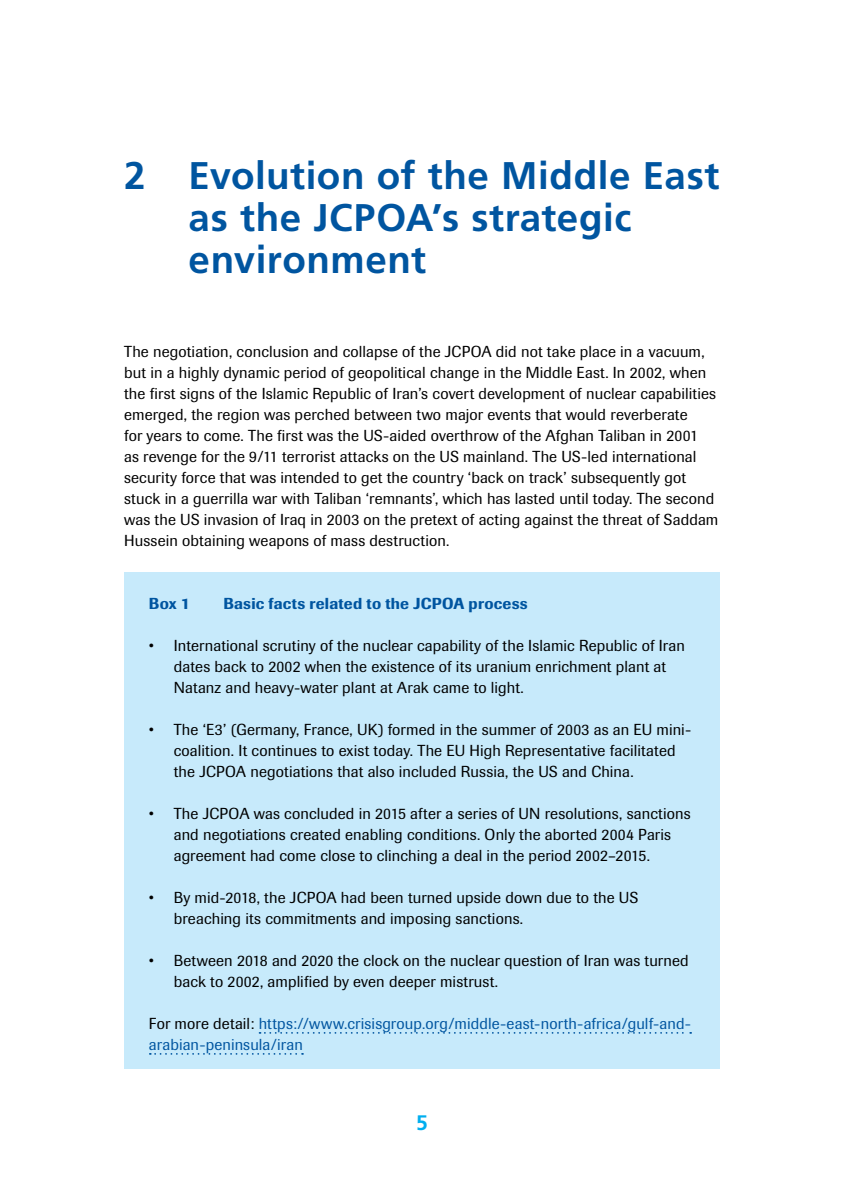
<style>
.page{position:relative;width:844px;height:1191px;background:#fff}
.page>*{position:absolute;margin:0;border:0;box-sizing:border-box;transform-origin:0 0}
.t1{font:700 38.5px/42px "Frutiger LT Std";letter-spacing:.015em;color:#0055a0}
.t2{font:700 21px "Frutiger LT Std";color:#00aeef}
.P_H{font:15.75px/21px "Imago";letter-spacing:.01em;color:#000}
.L1_first__Block{font:15.75px/21px "Imago";letter-spacing:.01em;color:#000}
.L1_Block{font:15.75px/21px "Imago";letter-spacing:.005em;color:#000}
.P_first__Block{font:15.75px/21px "Imago";letter-spacing:.01em;color:#0055a0}
.Caption_Block{font:500 15.75px "Imago";letter-spacing:.015em;color:#0055a0}
.s1{color:#000}
</style>
<div class="page">
<div style="left:124px;top:572px;width:595px;height:50px;background:#c7eafb"></div>
<div style="left:124px;top:619px;width:595px;height:93px;background:#c7eafb"></div>
<div style="left:124px;top:703px;width:595px;height:93px;background:#c7eafb"></div>
<div style="left:124px;top:787px;width:595px;height:93px;background:#c7eafb"></div>
<div style="left:124px;top:871px;width:595px;height:72px;background:#c7eafb"></div>
<div style="left:124px;top:934px;width:595px;height:72px;background:#c7eafb"></div>
<div style="left:124px;top:997px;width:595px;height:72px;background:#c7eafb"></div>
<svg style="left:259px;top:1032px;width:432px;height:1px"></svg>
<svg style="left:150px;top:1053px;width:153px;height:1px"></svg>
<h1 class="t1" style="left:189px;top:155px;width:532px;text-indent:-64px">2 Evolution of the Middle East as the JCPOA’s strategic environment</h1>
<p class="P_H" style="left:124px;top:341px;width:595px">The negotiation, conclusion and collapse of the JCPOA did not take place in a vacuum, but in a highly dynamic period of geopolitical change in the Middle East. In 2002, when the first signs of the Islamic Republic of Iran’s covert development of nuclear capabilities emerged, the region was perched between two major events that would reverberate<br>for years to come. The first was the US-aided overthrow of the Afghan Taliban in 2001<br>as revenge for the 9/11 terrorist attacks on the US mainland. The US-led international security force that was intended to get the country ‘back on track’ subsequently got stuck in a guerrilla war with Taliban ‘remnants’, which has lasted until today. The second was the US invasion of Iraq in 2003 on the pretext of acting against the threat of Saddam Hussein obtaining weapons of mass destruction.</p>
<p class="Caption_Block" style="left:149px;top:594px;width:43px">Box 1</p>
<p class="Caption_Block" style="left:223px;top:594px;width:306px">Basic facts related to the JCPOA process</p>
<p class="L1_Block" style="left:174px;top:635px;width:512px;text-indent:-25px">• International scrutiny of the nuclear capability of the Islamic Republic of Iran dates back to 2002 when the existence of its uranium enrichment plant at<br>Natanz and heavy-water plant at Arak came to light.</p>
<p class="L1_first__Block" style="left:174px;top:719px;width:519px;text-indent:-25px">• The ‘E3’ (Germany, France, UK) formed in the summer of 2003 as an EU mini&shy;coalition. It continues to exist today. The EU High Representative facilitated the JCPOA negotiations that also included Russia, the US and China.</p>
<p class="L1_first__Block" style="left:174px;top:803px;width:518px;text-indent:-25px">• The JCPOA was concluded in 2015 after a series of UN resolutions, sanctions and negotiations created enabling conditions. Only the aborted 2004 Paris agreement had come close to clinching a deal in the period 2002–2015.</p>
<p class="L1_first__Block" style="left:174px;top:887px;width:466px;text-indent:-25px">• By mid-2018, the JCPOA had been turned upside down due to the US breaching its commitments and imposing sanctions.</p>
<p class="L1_first__Block" style="left:174px;top:950px;width:516px;text-indent:-25px">• Between 2018 and 2020 the clock on the nuclear question of Iran was turned back to 2002, amplified by even deeper mistrust.</p>
<p class="P_first__Block" style="left:149px;top:1013px;width:543px"><span class="s1">For more detail:</span> https://www.crisisgroup.org/middle-east-north-africa/gulf-and&shy;arabian-peninsula/iran</p>
<h2 class="t2" style="left:416px;top:1110px;width:13px">5</h2>
</div>
